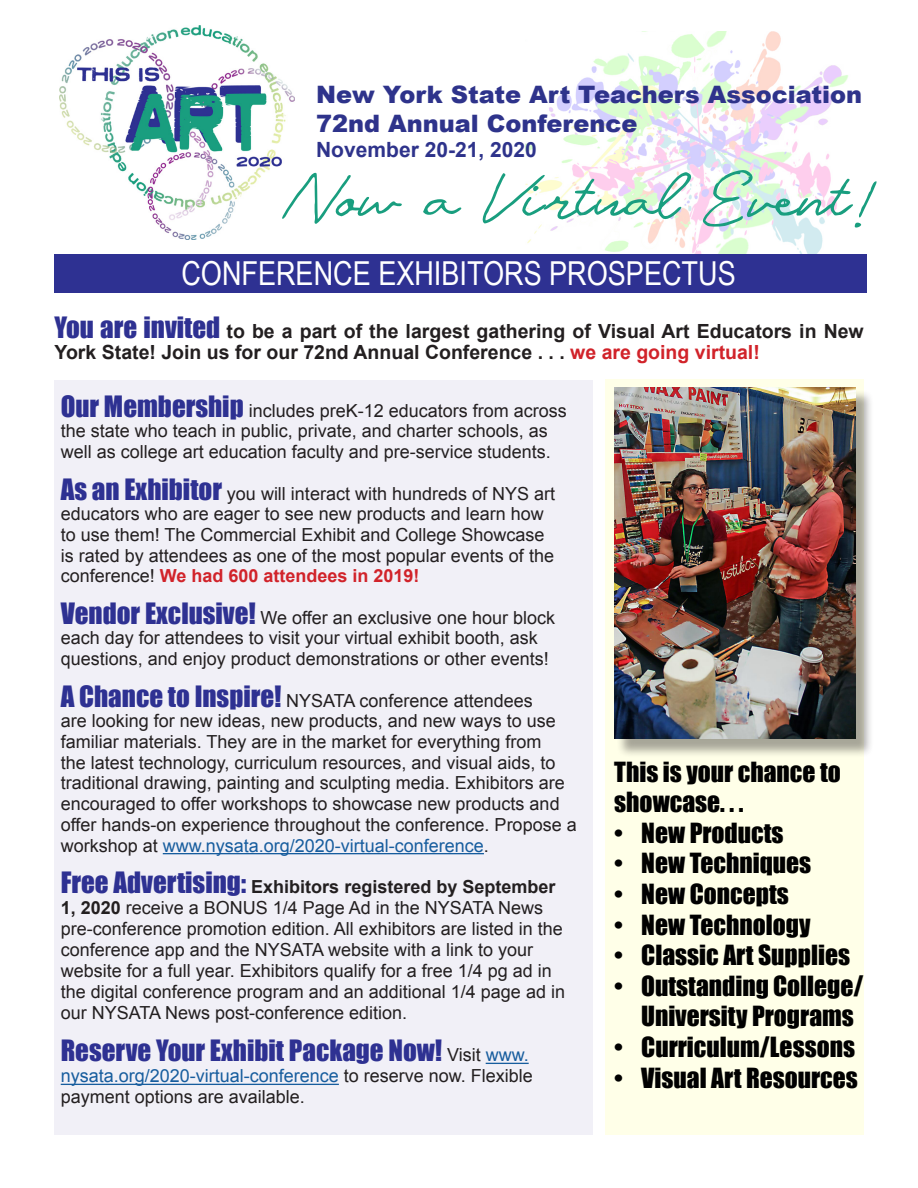
<style>
.page{position:relative;width:918px;height:1188px;background:#fff}
.page>*{position:absolute;margin:0;border:0;box-sizing:border-box;transform-origin:0 0}
.t1{font:73.5px "Antigua Presidente";color:#199e7f}
.t2{font:33px "Arial Narrow";color:#fff}
.body_text{font:27px "Impact";color:#2e3192}
.t3{font:25.5px/30.6px "Impact";color:#000}
.t4{font:900 24px/28.8px "Arial";color:#2e338b}
.t5{font:700 21px "Arial";color:#2e338b}
.body_text-2{font:700 19.5px/21px "Arial";color:#231f20}
.body_text-3{font:18px/20.7px "Arial";color:#231f20}
.s1{font-family:"Impact";font-weight:400;font-size:27px;color:#2e3192}
.s2{color:#d1232a}
.s3{font-family:"Impact";font-size:27px;color:#2e3192}
.s4{font-weight:700;color:#d1232a}
.s5{color:#175d9e}
.s6{font-weight:700}
.s7{font-family:"Arial";font-size:18px;color:#231f20}
.s8{font-family:"Arial";font-size:18px;color:#175d9e}
</style>
<div class="page">
<img style="left:525px;top:31px;width:323px;height:223px">
<div style="left:54px;top:254px;width:812px;height:39px;background:#2e3192"></div>
<div style="left:606px;top:379px;width:258px;height:756px;background:#ffffe8"></div>
<div style="left:54px;top:380px;width:539px;height:754px;background:#f1f0f7"></div>
<hr style="left:163px;top:853px;width:321px;height:1px;background:#175d9e">
<hr style="left:486px;top:1063px;width:43px;height:1px;background:#175d9e">
<hr style="left:61px;top:1084px;width:278px;height:1px;background:#175d9e">
<div style="left:617px;top:389px;width:257px;height:369px;background:#231f20;opacity:.4"></div>
<img style="left:614px;top:387px;width:241px;height:352px">
<img style="left:60px;top:25px;width:235px;height:214px">
<p class="t4" style="left:316px;top:79px;width:547px">New York State Art Teachers Association<br>72nd Annual Conference</p>
<p class="t5" style="left:316px;top:135px;width:222px">November 20-21, 2020</p>
<p class="t1" style="left:282px;top:153px;width:595px">Now a Virtual Event!</p>
<p class="t2" style="left:181px;top:249px;width:556px">CONFERENCE EXHIBITORS PROSPECTUS</p>
<p class="body_text-2" style="left:55px;top:322px;width:811px"><span class="s1">You are invited</span> to be a part of the largest gathering of Visual Art Educators in New<br>York State! Join us for our 72nd Annual Conference . . . <span class="s2">we are going virtual!</span></p>
<p class="body_text-3" style="left:61px;top:400px;width:508px"><span class="s3">Our Membership</span> includes preK-12 educators from across the state who teach in public, private, and charter schools, as well as college art education faculty and pre-service students.</p>
<p class="body_text-3" style="left:61px;top:483px;width:496px"><span class="s3">As an Exhibitor</span> you will interact with hundreds of NYS art educators who are eager to see new products and learn how to use them! The Commercial Exhibit and College Showcase is rated by attendees as one of the most popular events of the conference! <span class="s4">We had 600 attendees in 2019!</span></p>
<p class="body_text-3" style="left:61px;top:607px;width:496px"><span class="s3">Vendor Exclusive!</span> We offer an exclusive one hour block each day for attendees to visit your virtual exhibit booth, ask questions, and enjoy product demonstrations or other events!</p>
<p class="body_text-3" style="left:61px;top:690px;width:517px"><span class="s3">A Chance to Inspire!</span> NYSATA conference attendees<br>are looking for new ideas, new products, and new ways to use familiar materials. They are in the market for everything from<br>the latest technology, curriculum resources, and visual aids, to traditional drawing, painting and sculpting media. Exhibitors are encouraged to offer workshops to showcase new products and offer hands-on experience throughout the conference. Propose a workshop at <span class="s5">www.nysata.org/2020-virtual-conference</span>.</p>
<p class="body_text-3" style="left:61px;top:877px;width:506px"><span class="s3">Free Advertising:</span> <span class="s6">Exhibitors registered by September 1, 2020</span> receive a BONUS 1/4 Page Ad in the NYSATA News pre-conference promotion edition. All exhibitors are listed in the conference app and the NYSATA website with a link to your website for a full year. Exhibitors qualify for a free 1/4 pg ad in the digital conference program and an additional 1/4 page ad in our NYSATA News post-conference edition.</p>
<p class="body_text" style="left:61px;top:1030px;width:469px">Reserve Your Exhibit Package Now! <span class="s7">Visit</span> <span class="s8">www.</span></p>
<p class="body_text-3" style="left:61px;top:1066px;width:474px"><span class="s5">nysata.org/2020-virtual-conference</span> to reserve now. Flexible payment options are available.</p>
<p class="t3" style="left:614px;top:756px;width:228px">This is your chance to showcase. . .</p>
<p class="t3" style="left:614px;top:817px;width:171px">• New Products</p>
<p class="t3" style="left:614px;top:847px;width:198px">• New Techniques</p>
<p class="t3" style="left:614px;top:878px;width:176px">• New Concepts</p>
<p class="t3" style="left:614px;top:909px;width:198px">• New Technology</p>
<p class="t3" style="left:614px;top:939px;width:237px">• Classic Art Supplies</p>
<p class="t3" style="left:641px;top:970px;width:224px;text-indent:-27px">• Outstanding College/<br>University Programs</p>
<p class="t3" style="left:614px;top:1031px;width:242px">• Curriculum/Lessons</p>
<p class="t3" style="left:614px;top:1062px;width:245px">• Visual Art Resources</p>
</div>
